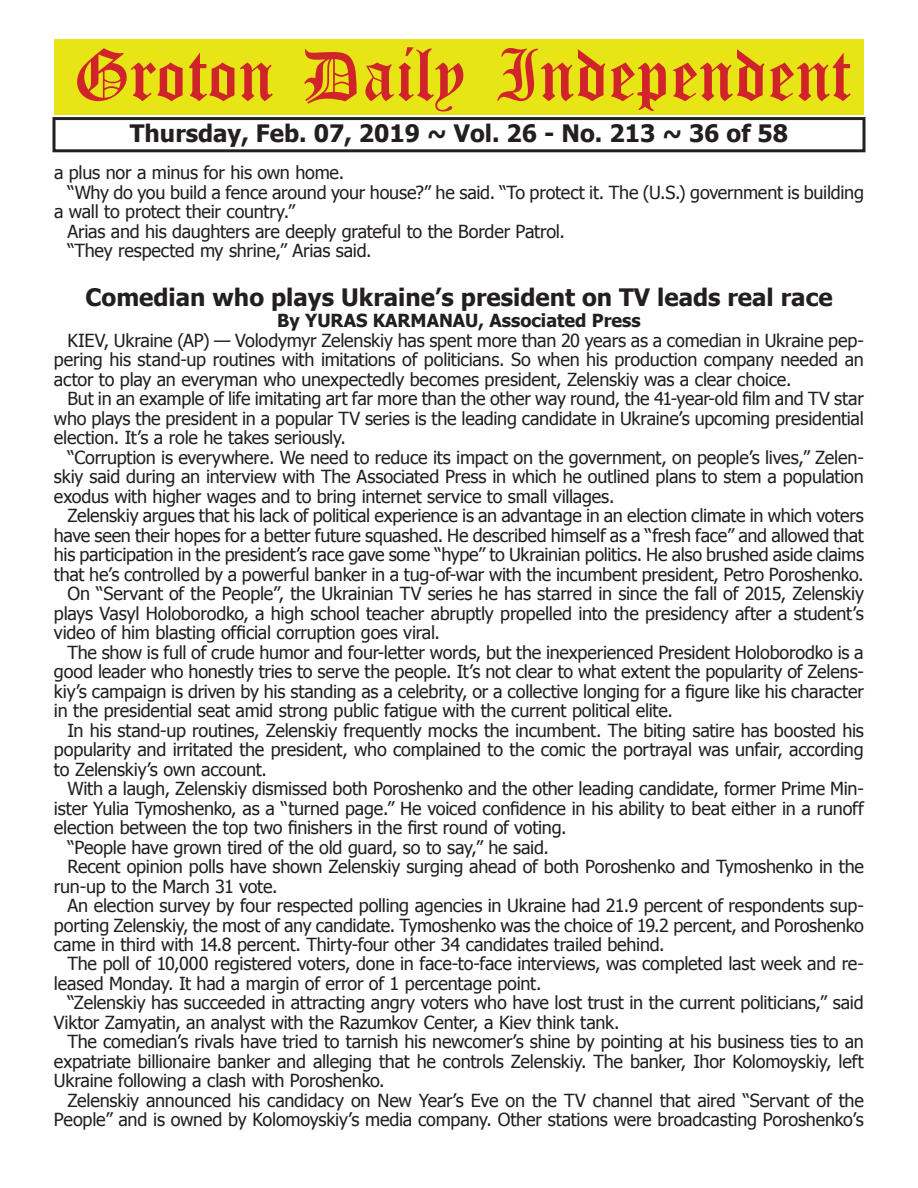
<style>
.page{position:relative;width:918px;height:1188px;background:#fff}
.page>*{position:absolute;margin:0;border:0;box-sizing:border-box;transform-origin:0 0}
.t1{font:54px "Old English Five";color:#d1232a}
.t2{font:700 24px "Tahoma";color:#231f20}
.t3{font:18px/19.5px "Tahoma";letter-spacing:-.015em;color:#231f20;text-align:justify}
.t4{font:700 18px "Tahoma";color:#231f20}
</style>
<div class="page">
<div style="left:52px;top:117px;width:814px;height:35px;border:3px solid #231f20"></div>
<div style="left:54px;top:40px;width:810px;height:75px;background:#e7e515"></div>
<h1 class="t1" style="left:73px;top:50px;width:779px">Groton Daily Independent</h1>
<h2 class="t2" style="left:130px;top:116px;width:660px">Thursday, Feb. 07, 2019 ~ Vol. 26 - No. 213 ~ 36 of 58</h2>
<p class="t3" style="left:54px;top:162px;width:292px">a plus nor a minus for his own home.</p>
<p class="t3" style="left:68px;top:182px;width:798px">“Why do you build a fence around your house?” he said. “To protect it. The (U.S.) government is building</p>
<p class="t3" style="left:54px;top:201px;width:243px">a wall to protect their country.”</p>
<p class="t3" style="left:68px;top:221px;width:499px">Arias and his daughters are deeply grateful to the Border Patrol.</p>
<p class="t3" style="left:68px;top:240px;width:306px">“They respected my shrine,” Arias said.</p>
<h2 class="t2" style="left:86px;top:280px;width:749px">Comedian who plays Ukraine’s president on TV leads real race</h2>
<p class="t4" style="left:277px;top:308px;width:365px">By YURAS KARMANAU, Associated Press</p>
<p class="t3" style="left:54px;top:330px;width:812px;text-indent:13px">KIEV, Ukraine (AP) — Volodymyr Zelenskiy has spent more than 20 years as a comedian in Ukraine pep&shy;pering his stand-up routines with imitations of politicians. So when his production company needed an actor to play an everyman who unexpectedly becomes president, Zelenskiy was a clear choice.</p>
<p class="t3" style="left:54px;top:388px;width:811px;text-indent:14px">But in an example of life imitating art far more than the other way round, the 41-year-old film and TV star who plays the president in a popular TV series is the leading candidate in Ukraine’s upcoming presidential election. It’s a role he takes seriously.</p>
<p class="t3" style="left:54px;top:447px;width:812px;text-indent:14px">“Corruption is everywhere. We need to reduce its impact on the government, on people’s lives,” Zelen&shy;skiy said during an interview with The Associated Press in which he outlined plans to stem a population exodus with higher wages and to bring internet service to small villages.</p>
<p class="t3" style="left:67px;top:505px;width:798px">Zelenskiy argues that his lack of political experience is an advantage in an election climate in which voters</p>
<p class="t3" style="left:54px;top:525px;width:811px">have seen their hopes for a better future squashed. He described himself as a “fresh face” and allowed that</p>
<p class="t3" style="left:54px;top:544px;width:812px">his participation in the president’s race gave some “hype” to Ukrainian politics. He also brushed aside claims</p>
<p class="t3" style="left:54px;top:564px;width:811px">that he’s controlled by a powerful banker in a tug-of-war with the incumbent president, Petro Poroshenko.</p>
<p class="t3" style="left:67px;top:583px;width:798px">On “Servant of the People”, the Ukrainian TV series he has starred in since the fall of 2015, Zelenskiy</p>
<p class="t3" style="left:54px;top:602px;width:811px">plays Vasyl Holoborodko, a high school teacher abruptly propelled into the presidency after a student’s</p>
<p class="t3" style="left:54px;top:622px;width:388px">video of him blasting official corruption goes viral.</p>
<p class="t3" style="left:67px;top:641px;width:798px">The show is full of crude humor and four-letter words, but the inexperienced President Holoborodko is a</p>
<p class="t3" style="left:54px;top:661px;width:812px">good leader who honestly tries to serve the people. It’s not clear to what extent the popularity of Zelens-</p>
<p class="t3" style="left:54px;top:680px;width:811px">kiy’s campaign is driven by his standing as a celebrity, or a collective longing for a figure like his character</p>
<p class="t3" style="left:54px;top:700px;width:620px">in the presidential seat amid strong public fatigue with the current political elite.</p>
<p class="t3" style="left:67px;top:719px;width:798px">In his stand-up routines, Zelenskiy frequently mocks the incumbent. The biting satire has boosted his</p>
<p class="t3" style="left:54px;top:739px;width:811px">popularity and irritated the president, who complained to the comic the portrayal was unfair, according</p>
<p class="t3" style="left:54px;top:758px;width:215px">to Zelenskiy’s own account.</p>
<p class="t3" style="left:67px;top:778px;width:798px">With a laugh, Zelenskiy dismissed both Poroshenko and the other leading candidate, former Prime Min-</p>
<p class="t3" style="left:54px;top:797px;width:811px">ister Yulia Tymoshenko, as a “turned page.” He voiced confidence in his ability to beat either in a runoff</p>
<p class="t3" style="left:54px;top:817px;width:514px">election between the top two finishers in the first round of voting.</p>
<p class="t3" style="left:67px;top:836px;width:483px">“People have grown tired of the old guard, so to say,” he said.</p>
<p class="t3" style="left:67px;top:856px;width:798px">Recent opinion polls have shown Zelenskiy surging ahead of both Poroshenko and Tymoshenko in the</p>
<p class="t3" style="left:54px;top:875px;width:225px">run-up to the March 31 vote.</p>
<p class="t3" style="left:67px;top:895px;width:798px">An election survey by four respected polling agencies in Ukraine had 21.9 percent of respondents sup-</p>
<p class="t3" style="left:54px;top:914px;width:811px">porting Zelenskiy, the most of any candidate. Tymoshenko was the choice of 19.2 percent, and Poroshenko</p>
<p class="t3" style="left:54px;top:934px;width:612px">came in third with 14.8 percent. Thirty-four other 34 candidates trailed behind.</p>
<p class="t3" style="left:67px;top:953px;width:798px">The poll of 10,000 registered voters, done in face-to-face interviews, was completed last week and re-</p>
<p class="t3" style="left:54px;top:973px;width:489px">leased Monday. It had a margin of error of 1 percentage point.</p>
<p class="t3" style="left:67px;top:992px;width:798px">“Zelenskiy has succeeded in attracting angry voters who have lost trust in the current politicians,” said</p>
<p class="t3" style="left:54px;top:1012px;width:567px">Viktor Zamyatin, an analyst with the Razumkov Center, a Kiev think tank.</p>
<p class="t3" style="left:67px;top:1031px;width:798px">The comedian’s rivals have tried to tarnish his newcomer’s shine by pointing at his business ties to an</p>
<p class="t3" style="left:54px;top:1051px;width:811px">expatriate billionaire banker and alleging that he controls Zelenskiy. The banker, Ihor Kolomoyskiy, left</p>
<p class="t3" style="left:54px;top:1070px;width:332px">Ukraine following a clash with Poroshenko.</p>
<p class="t3" style="left:67px;top:1090px;width:798px">Zelenskiy announced his candidacy on New Year’s Eve on the TV channel that aired “Servant of the</p>
<p class="t3" style="left:54px;top:1109px;width:811px">People” and is owned by Kolomoyskiy’s media company. Other stations were broadcasting Poroshenko’s</p>
</div>
